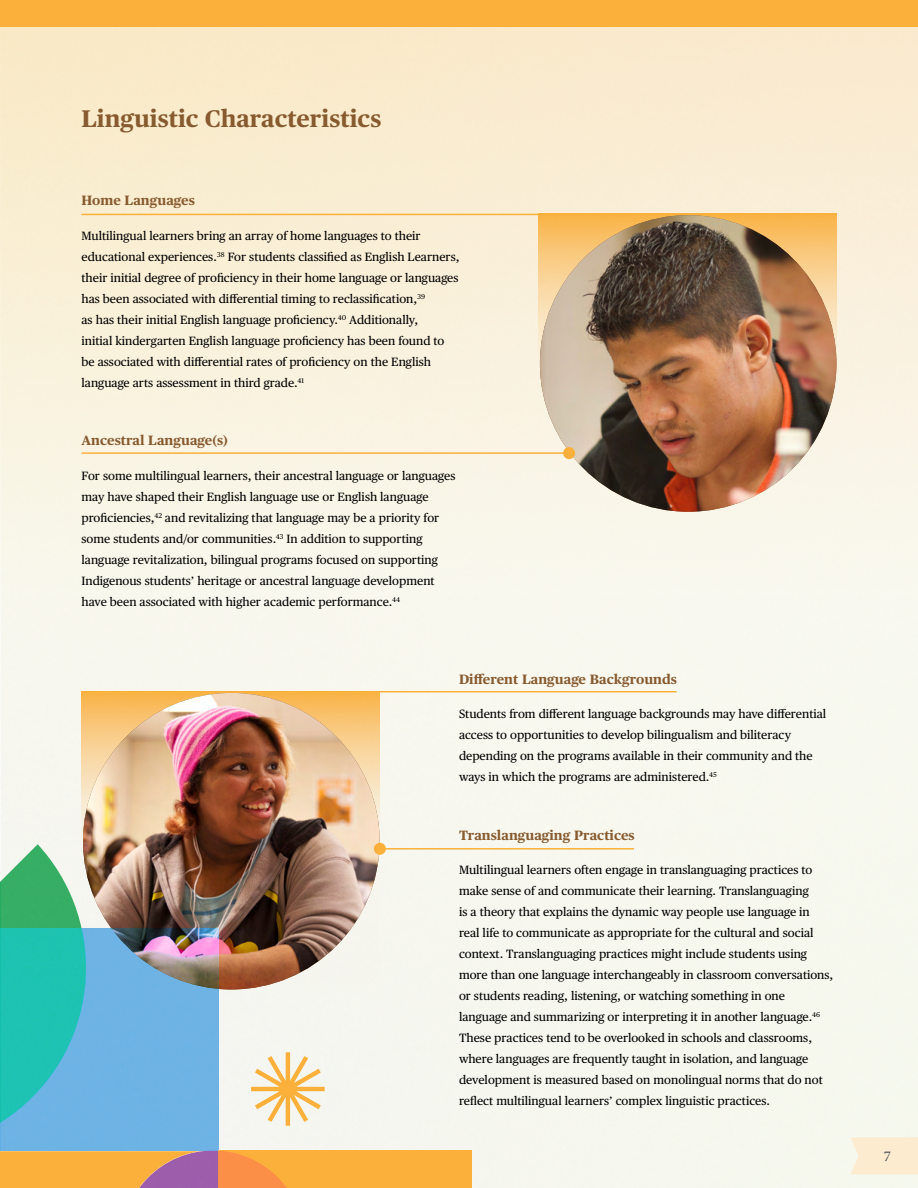
<style>
.page{position:relative;width:918px;height:1188px;background:#fff}
.page>*{position:absolute;margin:0;border:0;box-sizing:border-box;transform-origin:0 0}
.t1{font:700 24px "Publico Text";color:#875a2f}
.t2{font:15px "Minion Pro";color:#313e47}
.t3{font:700 13.5px "Publico Text";color:#875a2f}
.t4{font:12px/21px "Publico Text";color:#000}
</style>
<div class="page">
<div style="left:1px;top:594px;width:917px;height:594px;background:#f7f7ee"></div>
<svg style="left:0;top:0;width:918px;height:594px;background:#f9ebcf"></svg>
<hr style="left:380px;top:848px;width:254px;height:2px;background:#fbb03b">
<hr style="left:82px;top:691px;width:595px;height:1px;background:#fbb03b">
<hr style="left:82px;top:452px;width:487px;height:2px;background:#fbb03b">
<hr style="left:82px;top:214px;width:754px;height:1px;background:#fbb03b">
<img style="left:540px;top:215px;width:296px;height:297px;border-radius:148px">
<div style="left:563px;top:447px;width:12px;height:12px;background:#fbb03b;border-radius:50%"></div>
<img style="left:83px;top:693px;width:297px;height:296px;border-radius:148px">
<div style="left:218px;top:1150px;width:254px;height:38px;background:#fbb03b"></div>
<img style="left:0;top:844px;width:329px;height:344px">
<div style="left:374px;top:843px;width:12px;height:12px;background:#fbb03b;border-radius:50%"></div>
<h1 class="t1" style="left:82px;top:100px;width:301px">Linguistic Characteristics</h1>
<h1 class="t3" style="left:82px;top:190px;width:115px">Home Languages</h1>
<p class="t4" style="left:82px;top:225px;width:380px">Multilingual learners bring an array of home languages to their educational experiences.<sup>38</sup> For students classifed as English Learners, their initial degree of profciency in their home language or languages has been associated with diferential timing to reclassifcation,<sup>39<br></sup>as has their initial English language profciency.<sup>40</sup> Additionally,<br>initial kindergarten English language profciency has been found to be associated with diferential rates of profciency on the English language arts assessment in third grade.<sup>41</sup></p>
<h1 class="t3" style="left:82px;top:430px;width:148px">Ancestral Language(s)</h1>
<p class="t4" style="left:82px;top:465px;width:375px">For some multilingual learners, their ancestral language or languages may have shaped their English language use or English language profciencies,<sup>42</sup> and revitalizing that language may be a priority for some students and/or communities.<sup>43</sup> In addition to supporting language revitalization, bilingual programs focused on supporting Indigenous students’ heritage or ancestral language development have been associated with higher academic performance.<sup>44</sup></p>
<h1 class="t3" style="left:459px;top:669px;width:220px">Diferent Language Backgrounds</h1>
<p class="t4" style="left:459px;top:703px;width:369px">Students from diferent language backgrounds may have diferential access to opportunities to develop bilingualism and biliteracy depending on the programs available in their community and the ways in which the programs are administered.<sup>45</sup></p>
<h1 class="t3" style="left:459px;top:825px;width:177px">Translanguaging Practices</h1>
<p class="t4" style="left:459px;top:859px;width:376px">Multilingual learners often engage in translanguaging practices to make sense of and communicate their learning. Translanguaging<br>is a theory that explains the dynamic way people use language in real life to communicate as appropriate for the cultural and social context. Translanguaging practices might include students using more than one language interchangeably in classroom conversations, or students reading, listening, or watching something in one language and summarizing or interpreting it in another language.<sup>46<br></sup>These practices tend to be overlooked in schools and classrooms, where languages are frequently taught in isolation, and language development is measured based on monolingual norms that do not refect multilingual learners’ complex linguistic practices.</p>
<p class="t2" style="left:884px;top:1146px;width:9px">7</p>
</div>
